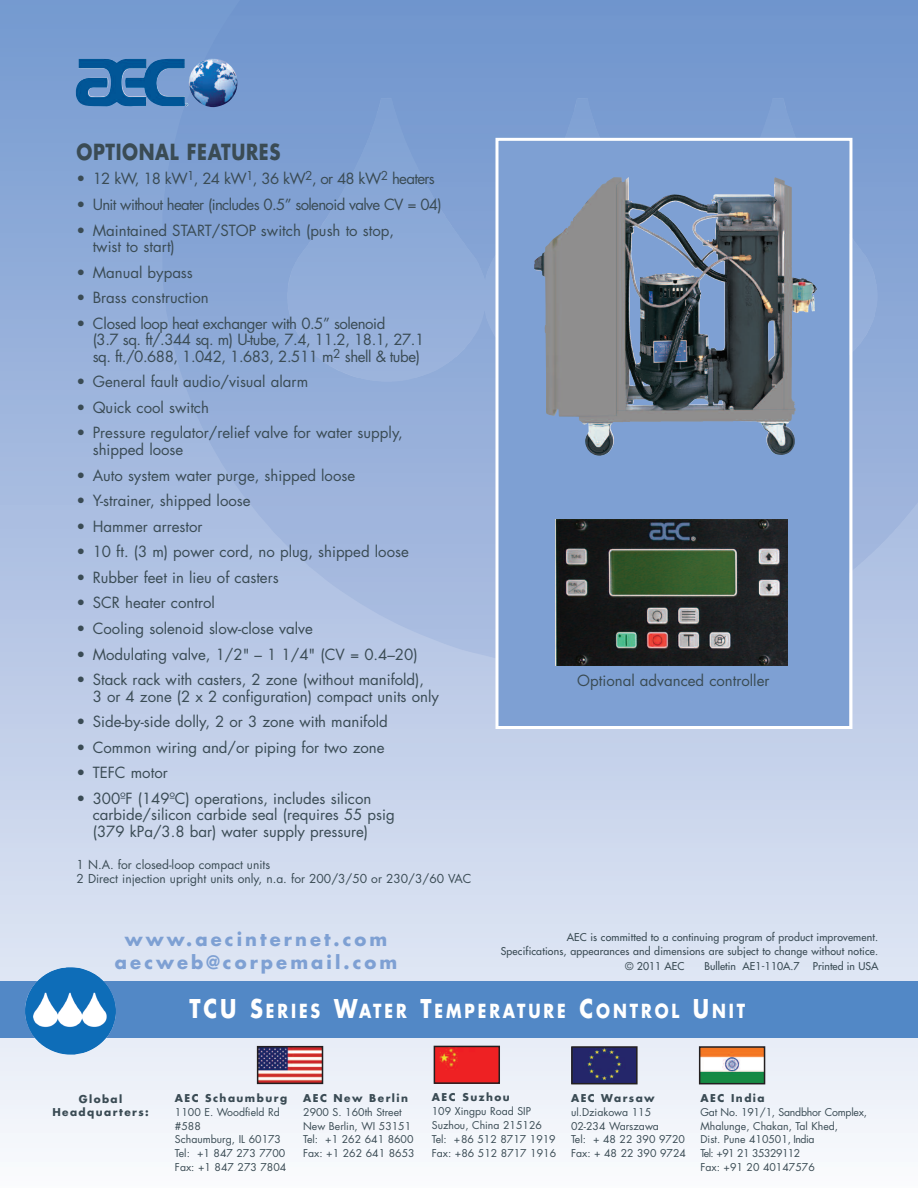
<style>
.page{position:relative;width:918px;height:1188px;background:#fff}
.page>*{position:absolute;margin:0;border:0;box-sizing:border-box;transform-origin:0 0}
.t1{font:700 21.6px "Futura";letter-spacing:.035em;color:#3a4b54;scale:.83 1}
.t2{font:700 18.9px "Futura";letter-spacing:.185em;color:#fff;scale:.83 1}
.t3{font:700 18px/23.4px "Futura";letter-spacing:.17em;color:#7ea0d3;text-align:center}
.t4{font:15px/16.5px "Futura";color:#3a4b54}
.t5{font:15px/16.5px "Futura";letter-spacing:-.03em;color:#3a4b54}
.t6{font:15px "Futura";letter-spacing:-.045em;color:#3a4b54}
.t7{font:12px/13.5px "Futura";color:#3a4b54}
.t8{font:10.5px/13.8px "Futura";color:#3a4b54}
.t9{font:10.5px "Futura";letter-spacing:.015em;color:#3a4b54}
.t10{font:700 10.5px/13.8px "Futura";letter-spacing:.135em;color:#3a4b54;text-align:center}
.s1{font-size:25.2px}
</style>
<div class="page">
<div style="left:0;top:0;width:918px;height:1188px;background:linear-gradient(to bottom,#7296ce,#f7f7fb)"></div>
<div style="left:0;top:981px;width:918px;height:57px;background:#5288c6"></div>
<img style="left:162px;top:0;width:756px;height:667px">
<img style="left:76px;top:59px;width:162px;height:48px">
<img style="left:260px;top:1049px;width:60px;height:32px">
<div style="left:257px;top:1046px;width:66px;height:38px;border:2px solid #231f20"></div>
<img style="left:437px;top:1049px;width:60px;height:32px">
<div style="left:434px;top:1046px;width:66px;height:38px;border:2px solid #231f20"></div>
<img style="left:574px;top:1049px;width:61px;height:32px">
<div style="left:571px;top:1046px;width:67px;height:38px;border:2px solid #231f20"></div>
<img style="left:702px;top:1049px;width:60px;height:32px">
<div style="left:699px;top:1046px;width:66px;height:38px;border:2px solid #231f20"></div>
<svg style="left:499px;top:142px;width:349px;height:583px;fill:#7ea0d3"></svg>
<div style="left:495px;top:138px;width:357px;height:591px;border:3px solid #fff"></div>
<img style="left:534px;top:177px;width:162px;height:92px">
<img style="left:25px;top:967px;width:91px;height:88px">
<img style="left:556px;top:520px;width:232px;height:146px">
<h1 class="t1" style="left:76px;top:142px;width:247px">OPTIONAL FEATURES</h1>
<p class="t6" style="left:77px;top:172px;width:360px">• 12 kW, 18 kW<sup>1</sup>, 24 kW<sup>1</sup>, 36 kW<sup>2</sup>, or 48 kW<sup>2</sup> heaters</p>
<p class="t6" style="left:77px;top:198px;width:367px">• Unit without heater (includes 0.5” solenoid valve CV = 04)</p>
<p class="t4" style="left:93px;top:223px;width:303px;text-indent:-16px">• Maintained START/STOP switch (push to stop, twist to start)</p>
<p class="t4" style="left:77px;top:265px;width:118px">• Manual bypass</p>
<p class="t4" style="left:77px;top:291px;width:134px">• Brass construction</p>
<p class="t5" style="left:93px;top:316px;width:333px;text-indent:-16px">• Closed loop heat exchanger with 0.5” solenoid<br>(3.7 sq. ft/.344 sq. m) U-tube, 7.4, 11.2, 18.1, 27.1 sq. ft./0.688, 1.042, 1.683, 2.511 m<sup>2</sup> shell &amp; tube)</p>
<p class="t4" style="left:77px;top:375px;width:233px">• General fault audio/visual alarm</p>
<p class="t4" style="left:77px;top:400px;width:134px">• Quick cool switch</p>
<p class="t4" style="left:93px;top:426px;width:312px;text-indent:-16px">• Pressure regulator/relief valve for water supply, shipped loose</p>
<p class="t4" style="left:77px;top:468px;width:280px">• Auto system water purge, shipped loose</p>
<p class="t4" style="left:77px;top:494px;width:176px">• Y-strainer, shipped loose</p>
<p class="t4" style="left:77px;top:519px;width:128px">• Hammer arrestor</p>
<p class="t4" style="left:77px;top:545px;width:334px">• 10 ft. (3 m) power cord, no plug, shipped loose</p>
<p class="t4" style="left:77px;top:570px;width:204px">• Rubber feet in lieu of casters</p>
<p class="t4" style="left:77px;top:596px;width:140px">• SCR heater control</p>
<p class="t4" style="left:77px;top:621px;width:238px">• Cooling solenoid slow-close valve</p>
<p class="t4" style="left:77px;top:647px;width:343px">• Modulating valve, 1/2" – 1 1/4" (CV = 0.4–20)</p>
<p class="t4" style="left:93px;top:673px;width:348px;text-indent:-16px">• Stack rack with casters, 2 zone (without manifold),<br>3 or 4 zone (2 x 2 configuration) compact units only</p>
<p class="t4" style="left:77px;top:715px;width:313px">• Side-by-side dolly, 2 or 3 zone with manifold</p>
<p class="t4" style="left:77px;top:740px;width:310px">• Common wiring and/or piping for two zone</p>
<p class="t4" style="left:77px;top:766px;width:93px">• TEFC motor</p>
<p class="t4" style="left:93px;top:791px;width:304px;text-indent:-16px">• 300ºF (149ºC) operations, includes silicon carbide/silicon carbide seal (requires 55 psig (379 kPa/3.8 bar) water supply pressure)</p>
<p class="t7" style="left:77px;top:859px;width:396px">1 N.A. for closed-loop compact units<br>2 Direct injection upright units only, n.a. for 200/3/50 or 230/3/60 VAC</p>
<p class="t3" style="left:115px;top:929px;width:284px">www.aecinternet.com aecweb@corpemail.com</p>
<p class="t4" style="left:577px;top:674px;width:194px">Optional advanced controller</p>
<p class="t9" style="left:567px;top:932px;width:313px">AEC is committed to a continuing program of product improvement.</p>
<p class="t9" style="left:501px;top:946px;width:379px">Specifications, appearances and dimensions are subject to change without notice.</p>
<p class="t9" style="left:625px;top:960px;width:61px">© 2011 AEC</p>
<p class="t9" style="left:704px;top:960px;width:97px">Bulletin AE1-110A.7</p>
<p class="t9" style="left:813px;top:960px;width:67px">Printed in USA</p>
<p class="t2" style="left:189px;top:1002px;width:671px"><span class="s1">TCU S</span>ERIES <span class="s1">W</span>ATER <span class="s1">T</span>EMPERATURE <span class="s1">C</span>ONTROL <span class="s1">U</span>NIT</p>
<p class="t10" style="left:52px;top:1093px;width:98px">Global<br>Headquarters:</p>
<p class="t10" style="left:175px;top:1092px;width:114px">AEC Schaumburg</p>
<p class="t8" style="left:175px;top:1106px;width:113px">1100 E. Woodfield Rd #588<br>Schaumburg, IL 60173<br>Tel: +1 847 273 7700<br>Fax: +1 847 273 7804</p>
<p class="t10" style="left:303px;top:1092px;width:106px">AEC New Berlin</p>
<p class="t8" style="left:303px;top:1106px;width:113px">2900 S. 160th Street<br>New Berlin, WI 53151<br>Tel: +1 262 641 8600<br>Fax: +1 262 641 8653</p>
<p class="t10" style="left:432px;top:1091px;width:79px">AEC Suzhou</p>
<p class="t8" style="left:432px;top:1105px;width:126px">109 Xingpu Road SIP<br>Suzhou, China 215126<br>Tel: +86 512 8717 1919<br>Fax: +86 512 8717 1916</p>
<p class="t10" style="left:571px;top:1092px;width:85px">AEC Warsaw</p>
<p class="t8" style="left:571px;top:1106px;width:116px">ul.Dziakowa 115<br>02-234 Warszawa<br>Tel: + 48 22 390 9720<br>Fax: + 48 22 390 9724</p>
<p class="t10" style="left:700px;top:1092px;width:66px">AEC India</p>
<p class="t8" style="left:700px;top:1106px;width:168px">Gat No. 191/1, Sandbhor Complex,<br>Mhalunge, Chakan, Tal Khed,<br>Dist. Pune 410501, India<br>Tel: +91 21 35329112<br>Fax: +91 20 40147576</p>
</div>
